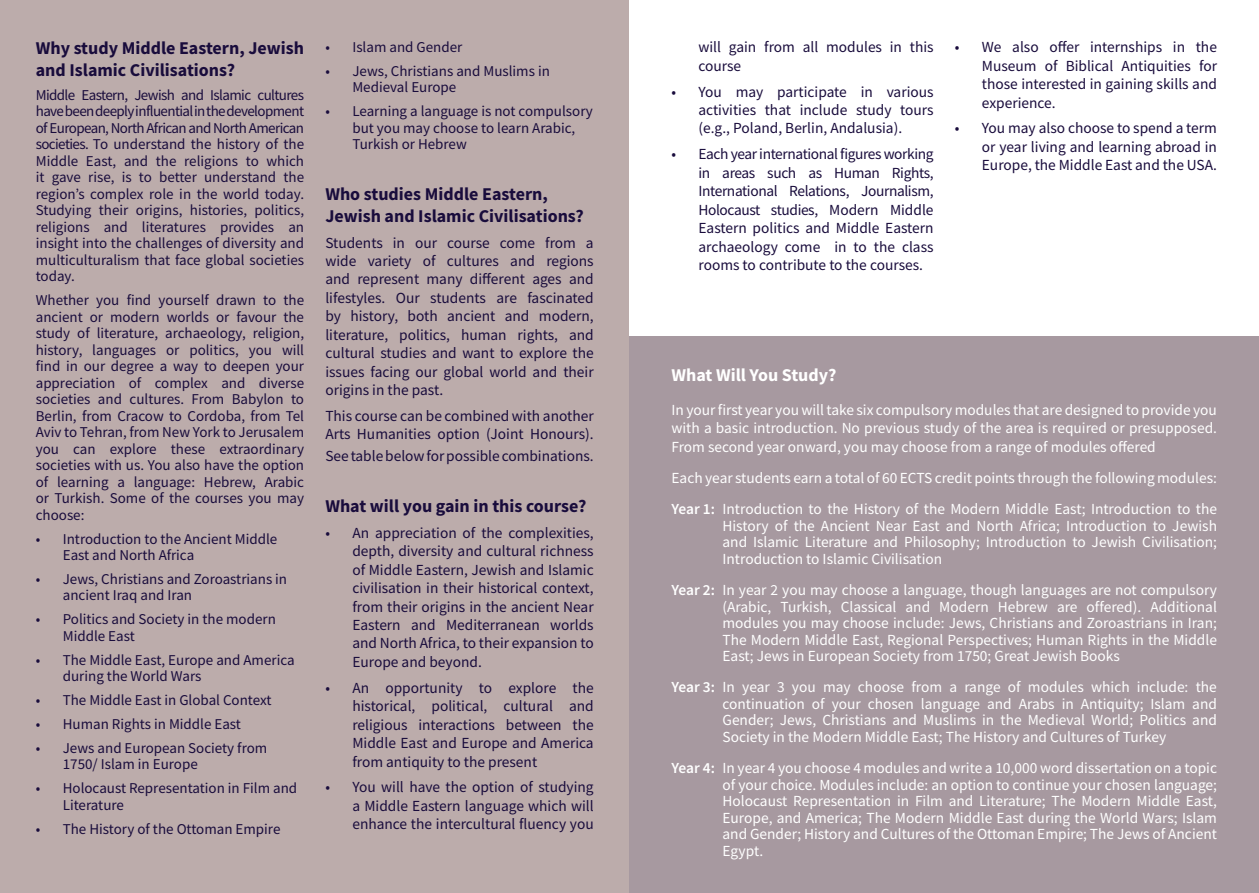
<style>
.page{position:relative;width:1259px;height:893px;background:#fff}
.page>*{position:absolute;margin:0;border:0;box-sizing:border-box;transform-origin:0 0}
.t1{font:700 18px/21.6px "Source Sans Pro";color:#190c3c}
.t2{font:700 18px "Source Sans Pro";color:#fff}
.t3{font:15.3px/18.5px "Source Sans Pro";color:#190c3c;text-align:justify}
.t4{font:15.3px/16.5px "Source Sans Pro";color:#fff;text-align:justify}
.t5{font:15px/16.5px "Source Sans Pro";color:#190c3c}
.s1{font-weight:600}
</style>
<div class="page">
<div style="left:0;top:0;width:629px;height:893px;background:#bcacab"></div>
<div style="left:629px;top:337px;width:630px;height:556px;background:#a799a0"></div>
<p class="t1" style="left:36px;top:37px;width:270px">Why study Middle Eastern, Jewish and Islamic Civilisations?</p>
<p class="t5" style="left:36px;top:86px;width:270px;text-align:justify">Middle Eastern, Jewish and Islamic cultures have been deeply influential in the development of European, North African and North American societies. To understand the history of the Middle East, and the religions to which it gave rise, is to better understand the region’s complex role in the world today.<br>Studying their origins, histories, politics, religions and literatures provides an insight into the challenges of diversity and multiculturalism that face global societies today.</p>
<p class="t5" style="left:36px;top:292px;width:270px;text-align:justify">Whether you find yourself drawn to the ancient or modern worlds or favour the study of literature, archaeology, religion, history, languages or politics, you will find in our degree a way to deepen your appreciation of complex and diverse societies and cultures. From Babylon to Berlin, from Cracow to Cordoba, from Tel Aviv to Tehran, from New York to Jerusalem you can explore these extraordinary societies with us. You also have the option of learning a language: Hebrew, Arabic or Turkish. Some of the courses you may choose:</p>
<p class="t5" style="left:63px;top:530px;width:216px;text-indent:-27px">• Introduction to the Ancient Middle<br>East and North Africa</p>
<p class="t5" style="left:63px;top:571px;width:226px;text-indent:-27px">• Jews, Christians and Zoroastrians in ancient Iraq and Iran</p>
<p class="t5" style="left:63px;top:611px;width:215px;text-indent:-27px">• Politics and Society in the modern<br>Middle East</p>
<p class="t5" style="left:63px;top:651px;width:233px;text-indent:-27px">• The Middle East, Europe and America during the World Wars</p>
<p class="t5" style="left:36px;top:692px;width:237px">• The Middle East in Global Context</p>
<p class="t5" style="left:36px;top:716px;width:207px">• Human Rights in Middle East</p>
<p class="t5" style="left:63px;top:740px;width:206px;text-indent:-27px">• Jews and European Society from<br>1750/ Islam in Europe</p>
<p class="t5" style="left:63px;top:780px;width:236px;text-indent:-27px">• Holocaust Representation in Film and<br>Literature</p>
<p class="t5" style="left:36px;top:820px;width:246px">• The History of the Ottoman Empire</p>
<p class="t5" style="left:325px;top:39px;width:139px">• Islam and Gender</p>
<p class="t5" style="left:352px;top:63px;width:199px;text-indent:-27px">• Jews, Christians and Muslims in<br>Medieval Europe</p>
<p class="t5" style="left:352px;top:103px;width:242px;text-indent:-27px">• Learning a language is not compulsory but you may choose to learn Arabic,<br>Turkish or Hebrew</p>
<p class="t1" style="left:325px;top:183px;width:260px">Who studies Middle Eastern,<br>Jewish and Islamic Civilisations?</p>
<p class="t3" style="left:325px;top:233px;width:270px">Students in our course come from a wide variety of cultures and regions and represent many different ages and lifestyles. Our students are fascinated by history, both ancient and modern, literature, politics, human rights, and cultural studies and want to explore the issues facing our global world and their origins in the past.</p>
<p class="t3" style="left:325px;top:407px;width:270px">This course can be combined with another<br>Arts Humanities option (Joint Honours).</p>
<p class="t3" style="left:325px;top:447px;width:270px">See table below for possible combinations.</p>
<p class="t1" style="left:325px;top:495px;width:263px">What will you gain in this course?</p>
<p class="t3" style="left:352px;top:523px;width:243px;text-indent:-27px">• An appreciation of the complexities, depth, diversity and cultural richness of Middle Eastern, Jewish and Islamic civilisation in their historical context, from their origins in the ancient Near Eastern and Mediterranean worlds and North Africa, to their expansion to Europe and beyond.</p>
<p class="t3" style="left:352px;top:678px;width:243px;text-indent:-27px">• An opportunity to explore the historical, political, cultural and religious interactions between the Middle East and Europe and America from antiquity to the present</p>
<p class="t3" style="left:352px;top:778px;width:243px;text-indent:-27px">• You will have the option of studying a Middle Eastern language which will enhance the intercultural fluency you</p>
<p class="t3" style="left:698px;top:38px;width:237px">will gain from all modules in this course</p>
<p class="t3" style="left:698px;top:82px;width:237px;text-indent:-27px">• You may participate in various activities that include study tours (e.g., Poland, Berlin, Andalusia).</p>
<p class="t3" style="left:698px;top:145px;width:237px;text-indent:-27px">• Each year international figures working in areas such as Human Rights, International Relations, Journalism, Holocaust studies, Modern Middle Eastern politics and Middle Eastern archaeology come in to the class rooms to contribute to the courses.</p>
<p class="t3" style="left:982px;top:38px;width:237px;text-indent:-27px">• We also offer internships in the Museum of Biblical Antiquities for those interested in gaining skills and experience.</p>
<p class="t3" style="left:982px;top:119px;width:237px;text-indent:-27px">• You may also choose to spend a term or year living and learning abroad in Europe, the Middle East and the USA.</p>
<p class="t2" style="left:671px;top:363px;width:166px">What Will You Study?</p>
<p class="t4" style="left:671px;top:400px;width:547px;line-height:18.5px">In your first year you will take six compulsory modules that are designed to provide you with a basic introduction. No previous study of the area is required or presupposed.<br>From second year onward, you may choose from a range of modules offered</p>
<p class="t4" style="left:671px;top:462px;width:547px;line-height:31.3px">Each year students earn a total of 60 ECTS credit points through the following modules:<br><span class="s1">Year 1:</span> Introduction to the History of the Modern Middle East; Introduction to the</p>
<p class="t4" style="left:722px;top:517px;width:496px">History of the Ancient Near East and North Africa; Introduction to Jewish and Islamic Literature and Philosophy; Introduction to Jewish Civilisation; Introduction to Islamic Civilisation</p>
<p class="t4" style="left:722px;top:582px;width:496px;text-indent:-51px"><span class="s1">Year 2:</span> In year 2 you may choose a language, though languages are not compulsory (Arabic, Turkish, Classical and Modern Hebrew are offered). Additional modules you may choose include: Jews, Christians and Zoroastrians in Iran; The Modern Middle East, Regional Perspectives; Human Rights in the Middle East; Jews in European Society from 1750; Great Jewish Books</p>
<p class="t4" style="left:722px;top:679px;width:496px;text-indent:-51px"><span class="s1">Year 3:</span> In year 3 you may choose from a range of modules which include: the continuation of your chosen language and Arabs in Antiquity; Islam and Gender; Jews, Christians and Muslims in the Medieval World; Politics and Society in the Modern Middle East; The History and Cultures of Turkey</p>
<p class="t4" style="left:722px;top:760px;width:496px;text-indent:-51px"><span class="s1">Year 4:</span> In year 4 you choose 4 modules and write a 10,000 word dissertation on a topic of your choice. Modules include: an option to continue your chosen language; Holocaust Representation in Film and Literature; The Modern Middle East, Europe, and America; The Modern Middle East during the World Wars; Islam and Gender; History and Cultures of the Ottoman Empire; The Jews of Ancient Egypt.</p>
</div>
